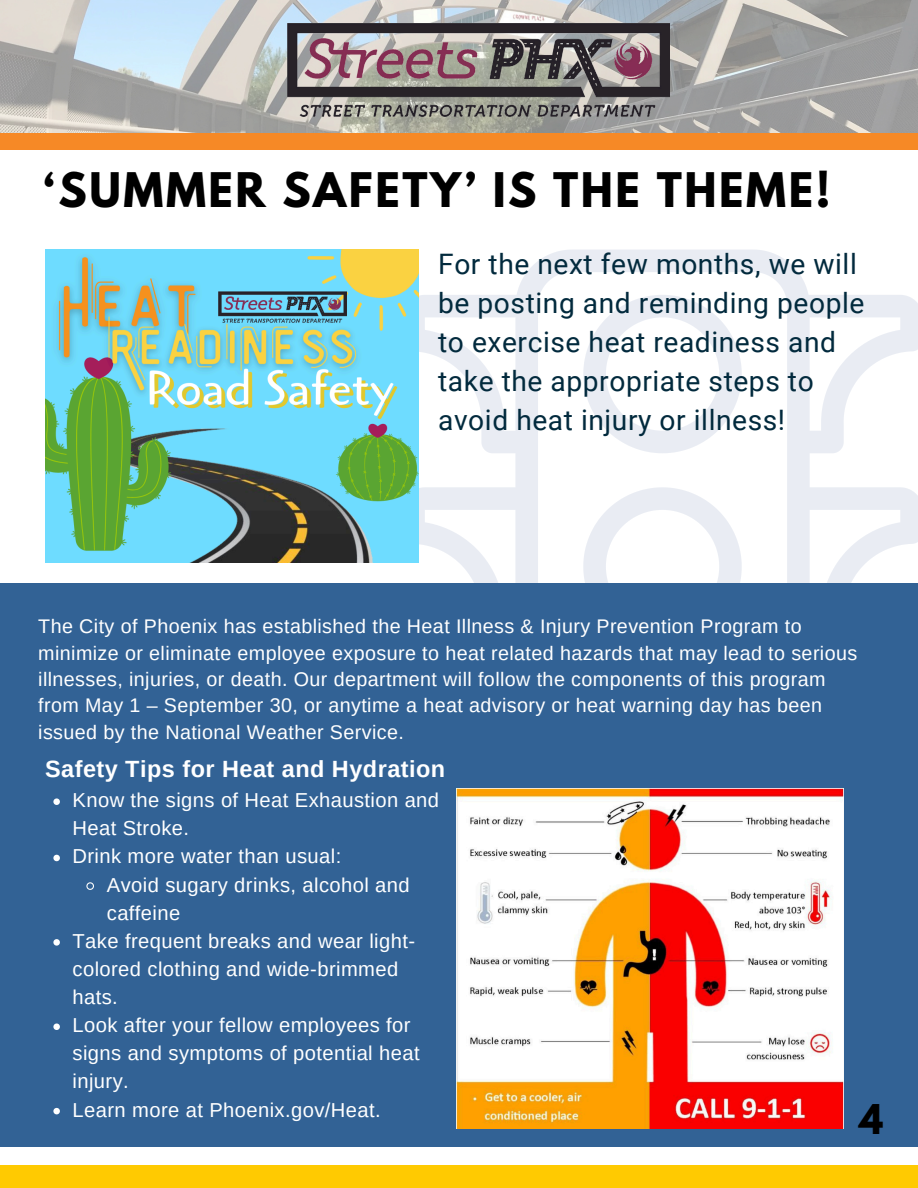
<style>
.page{position:relative;width:918px;height:1188px;background:#fff}
.page>*{position:absolute;margin:0;border:0;box-sizing:border-box;transform-origin:0 0}
.t1{font:700 42.3px "League Spartan";letter-spacing:.06em;color:#000}
.t2{font:700 36.3px "League Spartan";color:#000}
.t3{font:28.2px/38.8px "Roboto";letter-spacing:.02em;color:#022a3d}
.t4{font:700 23.4px "Arimo";letter-spacing:.02em;color:#fff}
.t5{font:20.25px/28.2px "Arimo";letter-spacing:.02em;color:#fff}
.t6{font:19.65px/26.2px "Arimo";letter-spacing:.02em;color:#fff}
</style>
<div class="page">
<svg style="left:419px;top:295px;width:96px;height:158px"></svg>
<svg style="left:402px;top:487px;width:113px;height:96px"></svg>
<svg style="left:810px;top:295px;width:108px;height:158px"></svg>
<svg style="left:810px;top:487px;width:108px;height:96px"></svg>
<svg style="left:515px;top:250px;width:295px;height:333px"></svg>
<div style="left:0;top:1166px;width:918px;height:22px;background:#ffca01"></div>
<img style="left:0;top:0;width:918px;height:134px">
<img style="left:288px;top:23px;width:381px;height:94px">
<div style="left:0;top:134px;width:918px;height:16px;background:#f68926"></div>
<div style="left:0;top:583px;width:918px;height:564px;background:#326295"></div>
<img style="left:456px;top:789px;width:387px;height:339px">
<img style="left:45px;top:249px;width:374px;height:313px">
<svg style="left:53px;top:798px;width:7px;height:7px"></svg>
<svg style="left:53px;top:855px;width:7px;height:6px"></svg>
<svg style="left:86px;top:882px;width:8px;height:8px"></svg>
<svg style="left:53px;top:939px;width:7px;height:7px"></svg>
<svg style="left:53px;top:1024px;width:7px;height:6px"></svg>
<svg style="left:53px;top:1108px;width:7px;height:6px"></svg>
<p class="t1" style="left:44px;top:169px;width:788px">‘SUMMER SAFETY’ IS THE THEME!</p>
<p class="t3" style="left:438px;top:245px;width:428px">For the next few months, we will be posting and reminding people to exercise heat readiness and take the appropriate steps to avoid heat injury or illness!</p>
<h2 class="t6" style="left:38px;top:613px;width:821px">The City of Phoenix has established the Heat Illness &amp; Injury Prevention Program to minimize or eliminate employee exposure to heat related hazards that may lead to serious illnesses, injuries, or death. Our department will follow the components of this program from May 1 – September 30, or anytime a heat advisory or heat warning day has been issued by the National Weather Service.</h2>
<p class="t4" style="left:45px;top:756px;width:402px">Safety Tips for Heat and Hydration</p>
<h3 class="t5" style="left:73px;top:786px;width:368px">Know the signs of Heat Exhaustion and<br>Heat Stroke.</h3>
<p class="t5" style="left:73px;top:842px;width:270px">Drink more water than usual:</p>
<p class="t5" style="left:107px;top:870px;width:304px">Avoid sugary drinks, alcohol and caffeine</p>
<p class="t5" style="left:73px;top:927px;width:344px">Take frequent breaks and wear light&shy;colored clothing and wide-brimmed hats.</p>
<p class="t5" style="left:73px;top:1011px;width:349px">Look after your fellow employees for signs and symptoms of potential heat injury.</p>
<p class="t5" style="left:73px;top:1095px;width:310px">Learn more at Phoenix.gov/Heat.</p>
<p class="t2" style="left:859px;top:1101px;width:26px">4</p>
</div>
